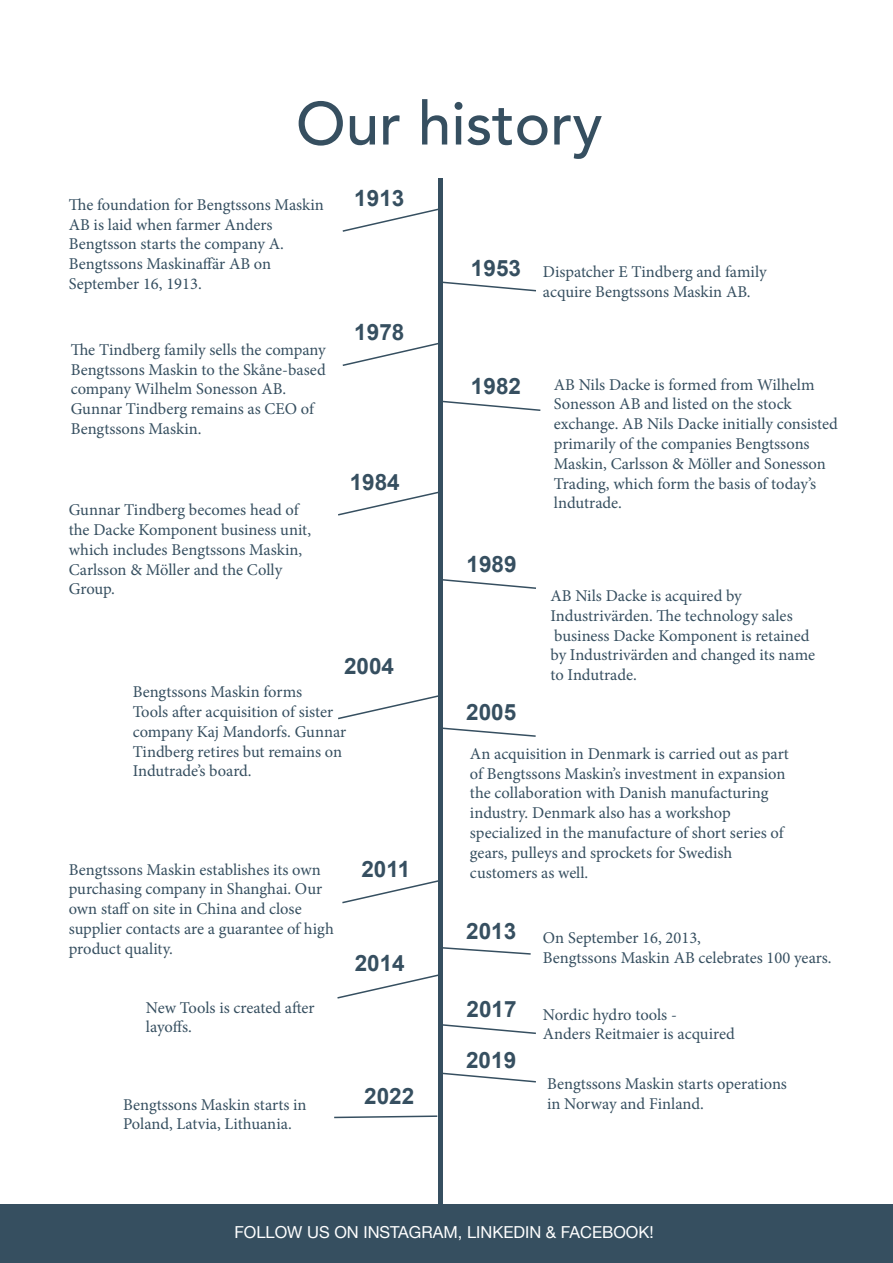
<style>
.page{position:relative;width:893px;height:1263px;background:#fff}
.page>*{position:absolute;margin:0;border:0;box-sizing:border-box;transform-origin:0 0}
.t1{font:500 60px "Avenir";color:#364f60}
.t2{font:700 22.5px "Arial";color:#364f60}
.t3{font:16.5px/19.8px "Minion Pro";letter-spacing:-.005em;color:#364f60}
.t4{font:16.5px/19.8px "Minion Pro";color:#344e60}
.t5{font:16.5px "Helvetica Neue";color:#fff}
</style>
<div class="page">
<div style="left:0;top:1205px;width:893px;height:58px;background:#364f60"></div>
<div style="left:438px;top:179px;width:5px;height:1084px;background:#364f60"></div>
<svg style="left:342px;top:208px;width:96px;height:24px"></svg>
<svg style="left:443px;top:281px;width:93px;height:11px"></svg>
<svg style="left:342px;top:342px;width:96px;height:24px"></svg>
<svg style="left:443px;top:400px;width:98px;height:11px"></svg>
<svg style="left:338px;top:491px;width:100px;height:25px"></svg>
<svg style="left:443px;top:579px;width:93px;height:10px"></svg>
<svg style="left:338px;top:695px;width:100px;height:25px"></svg>
<svg style="left:443px;top:727px;width:93px;height:10px"></svg>
<svg style="left:342px;top:880px;width:96px;height:24px"></svg>
<svg style="left:443px;top:947px;width:88px;height:8px"></svg>
<svg style="left:337px;top:974px;width:101px;height:25px"></svg>
<svg style="left:443px;top:1072px;width:93px;height:11px"></svg>
<svg style="left:443px;top:1024px;width:93px;height:10px"></svg>
<svg style="left:334px;top:1115px;width:104px;height:4px"></svg>
<p class="t1" style="left:296px;top:72px;width:308px">Our history</p>
<p class="t4" style="left:69px;top:195px;width:257px">The foundation for Bengtssons Maskin<br>AB is laid when farmer Anders</p>
<p class="t4" style="left:69px;top:234px;width:217px">Bengtsson starts the company A.<br>Bengtssons Maskinaffär AB on</p>
<p class="t4" style="left:69px;top:274px;width:135px">September 16, 1913.</p>
<p class="t2" style="left:354px;top:183px;width:52px">1913</p>
<p class="t2" style="left:471px;top:254px;width:52px">1953</p>
<p class="t3" style="left:543px;top:262px;width:225px">Dispatcher E Tindberg and family</p>
<p class="t3" style="left:543px;top:282px;width:209px">acquire Bengtssons Maskin AB.</p>
<p class="t3" style="left:71px;top:340px;width:257px">The Tindberg family sells the company</p>
<p class="t3" style="left:71px;top:359px;width:257px">Bengtssons Maskin to the Skåne-based</p>
<p class="t3" style="left:71px;top:379px;width:217px">company Wilhelm Sonesson AB.</p>
<p class="t3" style="left:71px;top:399px;width:245px">Gunnar Tindberg remains as CEO of</p>
<p class="t3" style="left:71px;top:419px;width:132px">Bengtssons Maskin.</p>
<p class="t3" style="left:69px;top:500px;width:244px">Gunnar Tindberg becomes head of the Dacke Komponent business unit, which includes Bengtssons Maskin,<br>Carlsson &amp; Möller and the Colly<br>Group.</p>
<p class="t2" style="left:354px;top:317px;width:52px">1978</p>
<p class="t2" style="left:350px;top:467px;width:52px">1984</p>
<p class="t2" style="left:344px;top:651px;width:52px">2004</p>
<p class="t2" style="left:471px;top:371px;width:52px">1982</p>
<p class="t3" style="left:554px;top:374px;width:262px">AB Nils Dacke is formed from Wilhelm<br>Sonesson AB and listed on the stock</p>
<p class="t3" style="left:554px;top:414px;width:286px">exchange. AB Nils Dacke initially consisted primarily of the companies Bengtssons Maskin, Carlsson &amp; Möller and Sonesson Trading, which form the basis of today’s lndutrade.</p>
<p class="t2" style="left:467px;top:549px;width:52px">1989</p>
<p class="t3" style="left:550px;top:586px;width:193px">AB Nils Dacke is acquired by</p>
<p class="t3" style="left:550px;top:606px;width:244px">Industrivärden. The technology sales</p>
<p class="t3" style="left:554px;top:625px;width:257px">business Dacke Komponent is retained</p>
<p class="t3" style="left:550px;top:645px;width:266px">by Industrivärden and changed its name to Indutrade.</p>
<p class="t3" style="left:133px;top:682px;width:171px">Bengtssons Maskin forms</p>
<p class="t3" style="left:133px;top:702px;width:215px">Tools after acquisition of sister company Kaj Mandorfs. Gunnar<br>Tindberg retires but remains on<br>Indutrade’s board.</p>
<p class="t2" style="left:466px;top:697px;width:52px">2005</p>
<p class="t3" style="left:470px;top:744px;width:320px">An acquisition in Denmark is carried out as part of Bengtssons Maskin’s investment in expansion</p>
<p class="t3" style="left:470px;top:783px;width:300px">the collaboration with Danish manufacturing</p>
<p class="t3" style="left:470px;top:803px;width:262px">industry. Denmark also has a workshop</p>
<p class="t3" style="left:470px;top:823px;width:315px">specialized in the manufacture of short series of gears, pulleys and sprockets for Swedish</p>
<p class="t3" style="left:69px;top:859px;width:253px">Bengtssons Maskin establishes its own</p>
<p class="t2" style="left:361px;top:854px;width:50px">2011</p>
<p class="t3" style="left:470px;top:862px;width:120px">customers as well.</p>
<p class="t3" style="left:69px;top:879px;width:267px">purchasing company in Shanghai. Our own staff on site in China and close supplier contacts are a guarantee of high product quality.</p>
<p class="t2" style="left:466px;top:916px;width:52px">2013</p>
<p class="t3" style="left:543px;top:928px;width:160px">On September 16, 2013,</p>
<p class="t3" style="left:543px;top:948px;width:290px">Bengtssons Maskin AB celebrates 100 years.</p>
<p class="t2" style="left:355px;top:948px;width:52px">2014</p>
<p class="t3" style="left:146px;top:997px;width:170px">New Tools is created after</p>
<p class="t3" style="left:146px;top:1017px;width:47px">layoffs.</p>
<p class="t2" style="left:466px;top:994px;width:52px">2017</p>
<p class="t2" style="left:466px;top:1046px;width:52px">2019</p>
<p class="t3" style="left:543px;top:1004px;width:136px">Nordic hydro tools -</p>
<p class="t3" style="left:543px;top:1024px;width:193px">Anders Reitmaier is acquired</p>
<p class="t3" style="left:547px;top:1074px;width:241px">Bengtssons Maskin starts operations</p>
<p class="t2" style="left:364px;top:1082px;width:52px">2022</p>
<p class="t3" style="left:123px;top:1094px;width:185px">Bengtssons Maskin starts in</p>
<p class="t3" style="left:547px;top:1094px;width:158px">in Norway and Finland.</p>
<p class="t3" style="left:123px;top:1114px;width:170px">Poland, Latvia, Lithuania.</p>
<p class="t5" style="left:234px;top:1220px;width:421px">FOLLOW US ON INSTAGRAM, LINKEDIN &amp; FACEBOOK!</p>
</div>
